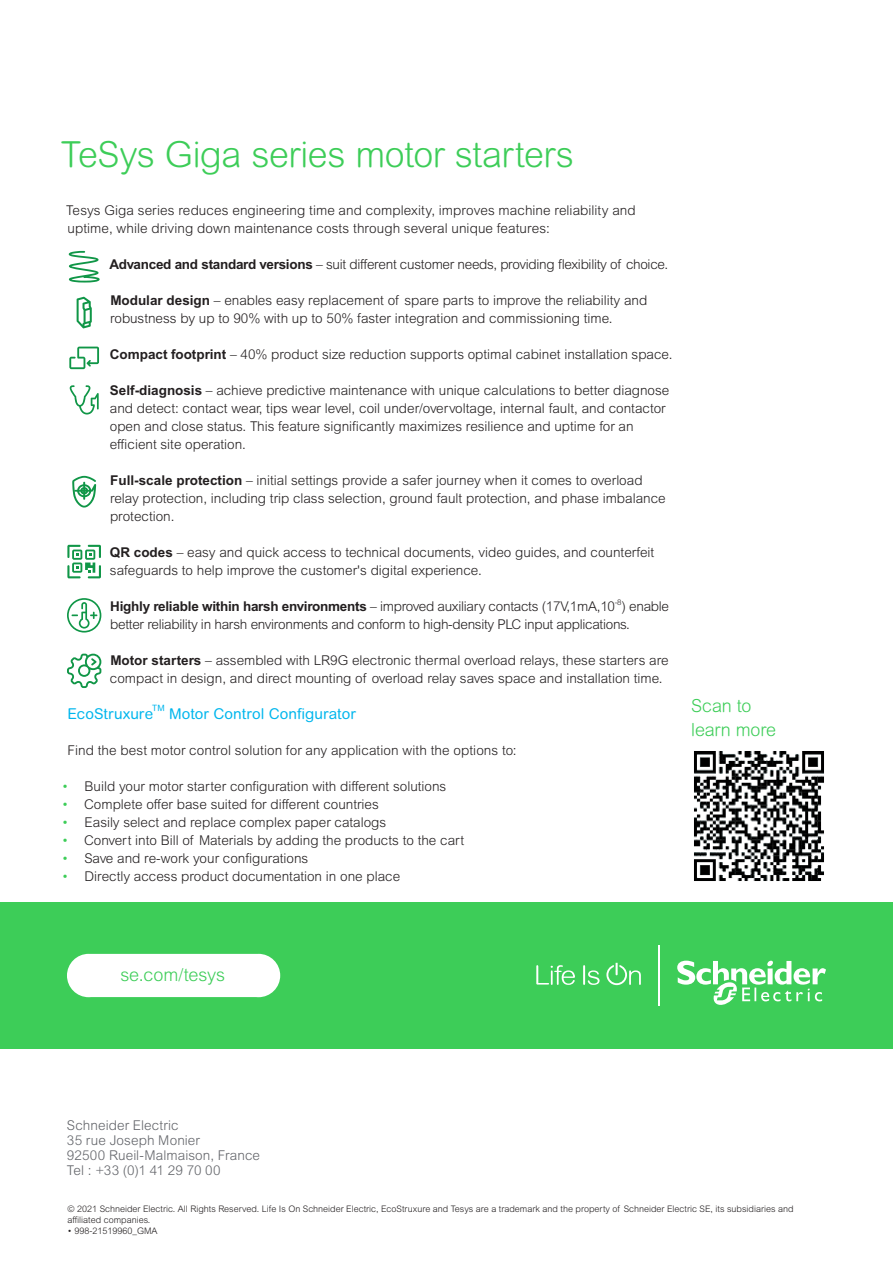
<style>
.page{position:relative;width:893px;height:1263px;background:#fff}
.page>*{position:absolute;margin:0;border:0;box-sizing:border-box;transform-origin:0 0}
.Heading_1{font:300 36px "Arial Rounded MT Pro";letter-spacing:-.01em;color:#3dcd58}
.Intro_text{font:300 18px/24px "Arial Rounded MT Pro";letter-spacing:-.005em;color:#3dcd58}
.Cover_Capsule{font:300 18px "Arial MT Pro";letter-spacing:-.005em;color:#3dcd58}
.Heading_2{font:15px "Arial Rounded MT Pro";letter-spacing:.005em;color:#00b6ed}
.Bullet_1{font:300 13.5px/18px "Arial MT Pro";color:#231f20}
.Body_Text{font:300 13.5px/18px "Arial MT Pro";letter-spacing:.005em;color:#231f20}
.Bullet_1-2{font:300 13.5px/18px "Arial MT Pro";letter-spacing:-.02em;color:#231f20}
.Address_2{font:300 13.5px "Arial MT Pro";letter-spacing:.005em;color:#626469}
.Bullet_1-3{font:700 13.5px "Arial MT Pro";letter-spacing:-.02em;color:#231f20}
.Source_Text{font:300 9px/10.8px "Arial MT Pro";color:#231f20}
.Heading_2-2{font:8.7px "Arial Rounded MT Pro";color:#00b6ed}
.Bullet_1-4{font:300 7.8px "Arial MT Pro";color:#231f20}
.s1{font-weight:700}
.s2{font-weight:300}
.s3{color:#3dcd58}
</style>
<div class="page">
<div style="left:0;top:902px;width:893px;height:147px;background:#3dcd58"></div>
<svg style="left:536px;top:965px;width:39px;height:20px"></svg>
<svg style="left:583px;top:965px;width:17px;height:20px"></svg>
<svg style="left:606px;top:963px;width:35px;height:22px"></svg>
<hr style="left:659px;top:945px;width:1px;height:60px;background:#fff">
<svg style="left:677px;top:960px;width:149px;height:45px"></svg>
<div style="left:67px;top:954px;width:213px;height:43px;background:#fff"></div>
<img style="left:694px;top:751px;width:130px;height:130px">
<svg style="left:69px;top:251px;width:31px;height:32px"></svg>
<svg style="left:77px;top:297px;width:15px;height:31px"></svg>
<svg style="left:69px;top:347px;width:30px;height:22px"></svg>
<svg style="left:70px;top:385px;width:29px;height:29px"></svg>
<svg style="left:67px;top:545px;width:34px;height:33px"></svg>
<svg style="left:67px;top:598px;width:34px;height:34px"></svg>
<svg style="left:72px;top:476px;width:24px;height:31px"></svg>
<svg style="left:67px;top:654px;width:34px;height:34px"></svg>
<p class="Heading_1" style="left:61px;top:133px;width:514px">TeSys Giga series motor starters</p>
<p class="Body_Text" style="left:66px;top:202px;width:571px">Tesys Giga series reduces engineering time and complexity, improves machine reliability and uptime, while driving down maintenance costs through several unique features:</p>
<p class="Bullet_1-2" style="left:109px;top:256px;width:560px"><span class="s1">Advanced and standard versions</span> – suit different customer needs, providing flexibility of choice.</p>
<p class="Bullet_1" style="left:110px;top:292px;width:539px"><span class="s1">Modular design</span> – enables easy replacement of spare parts to improve the reliability and robustness by up to 90% with up to 50% faster integration and commissioning time.</p>
<p class="Bullet_1" style="left:110px;top:346px;width:564px"><span class="s1">Compact footprint</span> – 40% product size reduction supports optimal cabinet installation space.</p>
<p class="Bullet_1" style="left:110px;top:382px;width:561px"><span class="s1">Self-diagnosis</span> – achieve predictive maintenance with unique calculations to better diagnose and detect: contact wear, tips wear level, coil under/overvoltage, internal fault, and contactor open and close status. This feature significantly maximizes resilience and uptime for an efficient site operation.</p>
<p class="Bullet_1" style="left:110px;top:472px;width:557px"><span class="s1">Full-scale protection</span> – initial settings provide a safer journey when it comes to overload relay protection, including trip class selection, ground fault protection, and phase imbalance protection.</p>
<p class="Bullet_1" style="left:110px;top:544px;width:546px"><span class="s1">QR codes</span> – easy and quick access to technical documents, video guides, and counterfeit safeguards to help improve the customer's digital experience.</p>
<p class="Bullet_1-3" style="left:110px;top:599px;width:506px">Highly reliable within harsh environments <span class="s2">– improved auxiliary contacts (17V,1mA,10</span></p>
<p class="Bullet_1-4" style="left:615px;top:597px;width:8px">-8</p>
<p class="Bullet_1-2" style="left:110px;top:598px;width:560px;text-indent:511px">) enable better reliability in harsh environments and conform to high-density PLC input applications.</p>
<p class="Bullet_1" style="left:110px;top:652px;width:560px"><span class="s1">Motor starters</span> – assembled with LR9G electronic thermal overload relays, these starters are compact in design, and direct mounting of overload relay saves space and installation time.</p>
<p class="Heading_2" style="left:67px;top:705px;width:87px">EcoStruxure</p>
<p class="Heading_2-2" style="left:152px;top:703px;width:14px">TM</p>
<p class="Heading_2" style="left:169px;top:705px;width:189px">Motor Control Configurator</p>
<p class="Body_Text" style="left:68px;top:742px;width:451px">Find the best motor control solution for any application with the options to:</p>
<p class="Bullet_1" style="left:62px;top:778px;width:386px"><span class="s3">•</span> Build your motor starter configuration with different solutions</p>
<p class="Bullet_1" style="left:62px;top:796px;width:319px"><span class="s3">•</span> Complete offer base suited for different countries</p>
<p class="Bullet_1" style="left:62px;top:814px;width:326px"><span class="s3">•</span> Easily select and replace complex paper catalogs</p>
<p class="Bullet_1" style="left:62px;top:832px;width:404px"><span class="s3">•</span> Convert into Bill of Materials by adding the products to the cart</p>
<p class="Bullet_1" style="left:62px;top:850px;width:248px"><span class="s3">•</span> Save and re-work your configurations</p>
<p class="Bullet_1" style="left:62px;top:868px;width:340px"><span class="s3">•</span> Directly access product documentation in one place</p>
<p class="Intro_text" style="left:691px;top:694px;width:87px">Scan to learn more</p>
<p class="Cover_Capsule" style="left:120px;top:963px;width:106px">se.com/tesys</p>
<p class="Address_2" style="left:67px;top:1117px;width:113px">Schneider Electric</p>
<p class="Address_2" style="left:67px;top:1132px;width:135px">35 rue Joseph Monier</p>
<p class="Address_2" style="left:67px;top:1147px;width:195px">92500 Rueil-Malmaison, France</p>
<p class="Address_2" style="left:67px;top:1162px;width:155px">Tel : +33 (0)1 41 29 70 00</p>
<p class="Source_Text" style="left:68px;top:1204px;width:728px">© 2021 Schneider Electric. All Rights Reserved. Life Is On Schneider Electric, EcoStruxure and Tesys are a trademark and the property of Schneider Electric SE, its subsidiaries and affiliated companies.</p>
<p class="Source_Text" style="left:68px;top:1225px;width:92px">• 998-21519960_GMA</p>
</div>
